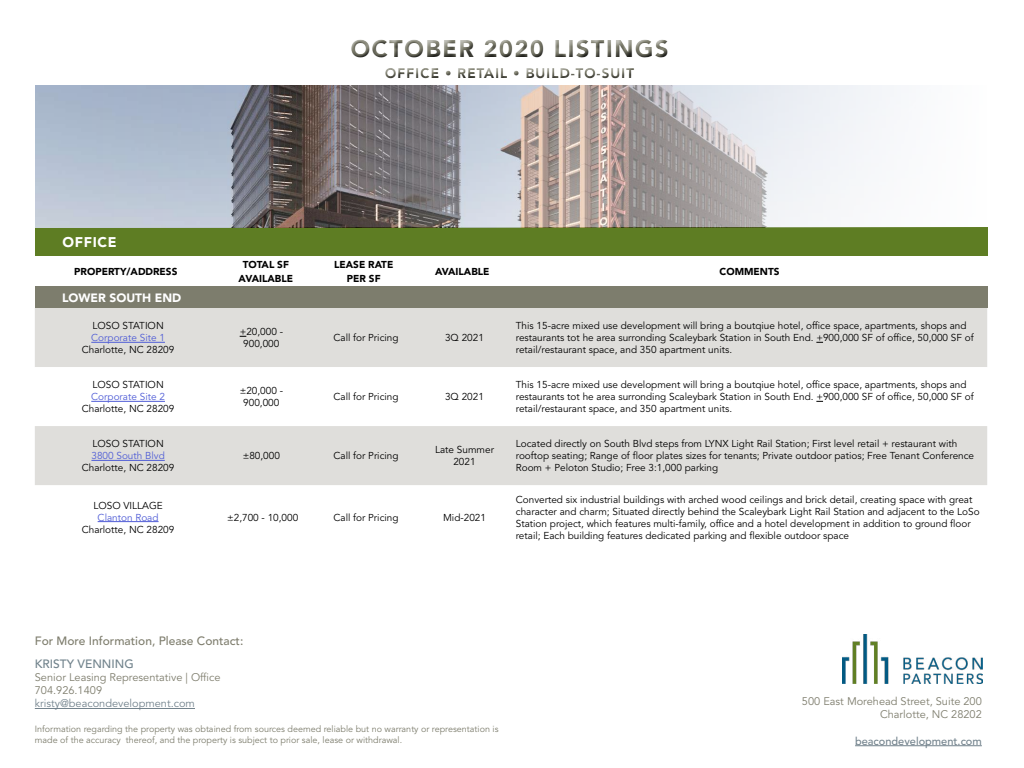
<style>
.page{position:relative;width:1024px;height:768px;background:#fff}
.page>*{position:absolute;margin:0;border:0;box-sizing:border-box;transform-origin:0 0}
.t1{font:900 24px "Avenir LT Std";letter-spacing:.05em;color:#7d7d6d}
.t2{font:900 14px "Avenir LT Std";letter-spacing:.05em;color:#7d7d6d}
.t3{font:900 14px "Avenir LT Std";letter-spacing:.05em;color:#fff}
.t4{font:500 12px "Avenir LT Std";color:#7e7d6d}
.t5{font:500 12px "Avenir LT Std";color:#71838c}
.t6{font:900 12px "Avenir LT Std";color:#fff}
.t7{font:11px/13.2px "Avenir LT Std";color:#7e7d6d}
.t8{font:11px "Avenir LT Std";color:#72828c}
.t9{font:500 11px "Avenir LT Std";color:#72828c}
.t10{font:10px/12px "Avenir LT Std";color:#000}
.t11{font:900 10px/14px "Avenir LT Std";color:#000;text-align:center}
.t12{font:10px "Avenir LT Std";color:#4f5cd6}
.t13{font:9px/10.8px "Avenir LT Std";color:#7d7d6d}
</style>
<div class="page">
<div style="left:347px;top:35px;width:328px;height:50px;background:#000;opacity:.75"></div>
<hr style="left:35px;top:708px;width:160px;height:1px;background:#72828c">
<img style="left:843px;top:635px;width:139px;height:48px">
<hr style="left:855px;top:745px;width:127px;height:1px;background:#72828c">
<div style="left:35px;top:228px;width:952px;height:28px;background:#5e7d23"></div>
<div style="left:35px;top:286px;width:952px;height:22px;background:#7d7d6d"></div>
<div style="left:35px;top:308px;width:952px;height:59px;background:#dfdedb"></div>
<div style="left:35px;top:426px;width:952px;height:59px;background:#dfdedb"></div>
<hr style="left:91px;top:342px;width:74px;height:1px;background:#4f5cd6">
<hr style="left:91px;top:401px;width:74px;height:1px;background:#4f5cd6">
<hr style="left:91px;top:460px;width:74px;height:1px;background:#4f5cd6">
<hr style="left:98px;top:521px;width:61px;height:1px;background:#4f5cd6">
<img style="left:35px;top:86px;width:859px;height:141px">
<h1 class="t1" style="left:350px;top:34px;width:320px">OCTOBER 2020 LISTINGS</h1>
<h2 class="t2" style="left:385px;top:64px;width:251px">OFFICE • RETAIL • BUILD-TO-SUIT</h2>
<h2 class="t3" style="left:62px;top:234px;width:56px">OFFICE</h2>
<p class="t11" style="left:74px;top:265px;width:105px">PROPERTY/ADDRESS</p>
<p class="t11" style="left:239px;top:258px;width:56px">TOTAL SF<br>AVAILABLE</p>
<p class="t11" style="left:334px;top:258px;width:61px">LEASE RATE<br>PER SF</p>
<p class="t11" style="left:435px;top:265px;width:56px">AVAILABLE</p>
<p class="t11" style="left:720px;top:265px;width:61px">COMMENTS</p>
<p class="t6" style="left:62px;top:290px;width:121px">LOWER SOUTH END</p>
<p class="t10" style="left:92px;top:320px;width:73px">LOSO STATION</p>
<p class="t12" style="left:91px;top:332px;width:75px">Corporate Site 1</p>
<p class="t10" style="left:82px;top:344px;width:94px">Charlotte, NC 28209</p>
<p class="t10" style="left:516px;top:320px;width:459px">This 15-acre mixed use development will bring a boutqiue hotel, office space, apartments, shops and restaurants tot he area surronding Scaleybark Station in South End. +900,000 SF of office, 50,000 SF of retail/restaurant space, and 350 apartment units.</p>
<p class="t10" style="left:240px;top:326px;width:45px;text-align:center">+20,000 -<br>900,000</p>
<p class="t10" style="left:333px;top:332px;width:67px">Call for Pricing</p>
<p class="t10" style="left:445px;top:332px;width:40px">3Q 2021</p>
<p class="t10" style="left:92px;top:379px;width:73px">LOSO STATION</p>
<p class="t12" style="left:91px;top:391px;width:75px">Corporate Site 2</p>
<p class="t10" style="left:82px;top:403px;width:94px">Charlotte, NC 28209</p>
<p class="t10" style="left:92px;top:438px;width:73px">LOSO STATION</p>
<p class="t12" style="left:91px;top:450px;width:75px">3800 South Blvd</p>
<p class="t10" style="left:82px;top:462px;width:94px">Charlotte, NC 28209</p>
<p class="t10" style="left:93px;top:499px;width:71px">LOSO VILLAGE</p>
<p class="t12" style="left:98px;top:511px;width:62px">Clanton Road</p>
<p class="t10" style="left:82px;top:523px;width:94px">Charlotte, NC 28209</p>
<p class="t10" style="left:240px;top:385px;width:45px;text-align:center">±20,000 -<br>900,000</p>
<p class="t10" style="left:333px;top:391px;width:67px">Call for Pricing</p>
<p class="t10" style="left:445px;top:391px;width:40px">3Q 2021</p>
<p class="t10" style="left:516px;top:379px;width:459px">This 15-acre mixed use development will bring a boutqiue hotel, office space, apartments, shops and restaurants tot he area surronding Scaleybark Station in South End. +900,000 SF of office, 50,000 SF of retail/restaurant space, and 350 apartment units.</p>
<p class="t10" style="left:243px;top:450px;width:39px">±80,000</p>
<p class="t10" style="left:333px;top:450px;width:67px">Call for Pricing</p>
<p class="t10" style="left:435px;top:444px;width:60px;text-align:center">Late Summer<br>2021</p>
<p class="t10" style="left:516px;top:438px;width:460px">Located directly on South Blvd steps from LYNX Light Rail Station; First level retail + restaurant with rooftop seating; Range of floor plates sizes for tenants; Private outdoor patios; Free Tenant Conference<br>Room + Peloton Studio; Free 3:1,000 parking</p>
<p class="t10" style="left:227px;top:511px;width:73px">±2,700 - 10,000</p>
<p class="t10" style="left:333px;top:511px;width:67px">Call for Pricing</p>
<p class="t10" style="left:443px;top:511px;width:44px">Mid-2021</p>
<p class="t10" style="left:516px;top:493px;width:465px">Converted six industrial buildings with arched wood ceilings and brick detail, creating space with great character and charm; Situated directly behind the Scaleybark Light Rail Station and adjacent to the LoSo Station project, which features multi-family, office and a hotel development in addition to ground floor retail; Each building features dedicated parking and flexible outdoor space</p>
<p class="t4" style="left:35px;top:634px;width:210px">For More Information, Please Contact:</p>
<p class="t5" style="left:35px;top:657px;width:100px">KRISTY VENNING</p>
<p class="t7" style="left:35px;top:671px;width:187px">Senior Leasing Representative | Office<br>704.926.1409</p>
<p class="t8" style="left:35px;top:697px;width:162px">kristy@beacondevelopment.com</p>
<p class="t13" style="left:35px;top:724px;width:465px">Information regarding the property was obtained from sources deemed reliable but no warranty or representation is made of the accuracy thereof, and the property is subject to prior sale, lease or withdrawal.</p>
<p class="t7" style="left:802px;top:695px;width:181px;text-align:right">500 East Morehead Street, Suite 200<br>Charlotte, NC 28202</p>
<p class="t9" style="left:855px;top:734px;width:128px">beacondevelopment.com</p>
</div>
